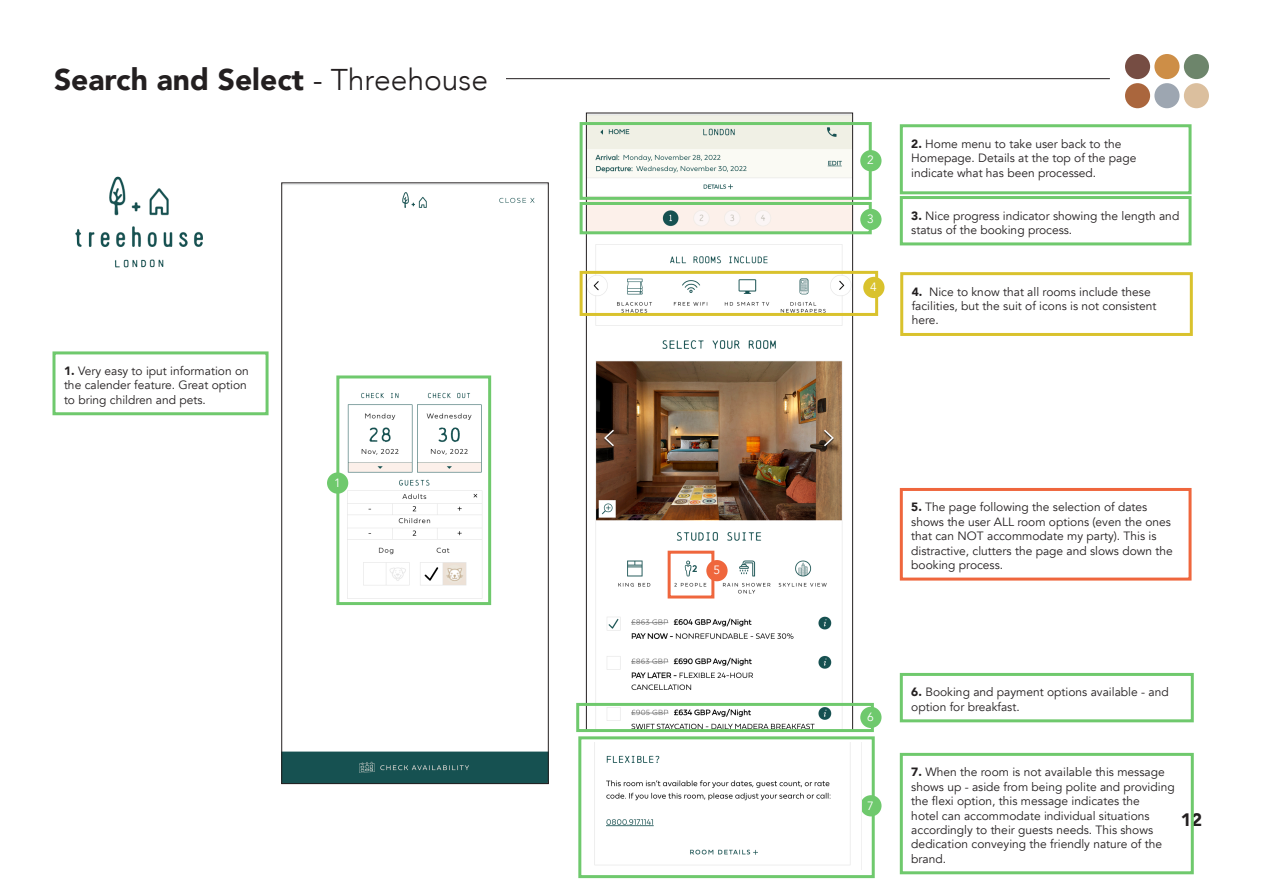
<style>
.page{position:relative;width:1263px;height:893px;background:#fff}
.page>*{position:absolute;margin:0;border:0;box-sizing:border-box;transform-origin:0 0}
.t1{font:900 30px "Avenir";color:#231f20}
.t2{font:900 18px "Avenir";color:#231f20}
.t3{font:12px/14.4px "Avenir";color:#231f20}
.t4{font:12px "Avenir";color:#fff}
.s1{font-weight:300}
.s2{font-weight:900}
</style>
<div class="page">
<div style="left:1184px;top:83px;width:25px;height:25px;background:#dbbf9e;border-radius:50%"></div>
<div style="left:1184px;top:54px;width:25px;height:25px;background:#6d856b;border-radius:50%"></div>
<div style="left:1154px;top:83px;width:25px;height:25px;background:#9da6b1;border-radius:50%"></div>
<div style="left:1154px;top:54px;width:25px;height:25px;background:#cd8e47;border-radius:50%"></div>
<div style="left:1125px;top:83px;width:25px;height:25px;background:#aa663d;border-radius:50%"></div>
<div style="left:1125px;top:54px;width:25px;height:25px;background:#764d43;border-radius:50%"></div>
<hr style="left:252px;top:78px;width:858px;height:1px;background:#231f20">
<div style="left:54px;top:60px;width:451px;height:47px;background:#fff"></div>
<img style="left:284px;top:192px;width:262px;height:590px">
<div style="left:282px;top:183px;width:266px;height:601px;border:1px solid #231f20"></div>
<img style="left:75px;top:176px;width:128px;height:92px">
<img style="left:588px;top:115px;width:263px;height:613px">
<div style="left:336px;top:375px;width:155px;height:230px;border:3px solid #6fc96d"></div>
<div style="left:900px;top:753px;width:294px;height:121px;border:3px solid #6fc96d"></div>
<div style="left:900px;top:673px;width:294px;height:49px;border:3px solid #6fc96d"></div>
<div style="left:900px;top:272px;width:293px;height:64px;border:3px solid #d9c22d"></div>
<div style="left:900px;top:488px;width:291px;height:93px;border:3px solid #ef663d"></div>
<div style="left:900px;top:124px;width:291px;height:70px;border:3px solid #6fc96d"></div>
<div style="left:900px;top:196px;width:291px;height:49px;border:3px solid #6fc96d"></div>
<div style="left:52px;top:351px;width:217px;height:64px;border:3px solid #6fc96d"></div>
<div style="left:578px;top:736px;width:297px;height:142px;border:3px solid #6fc96d"></div>
<div style="left:668px;top:551px;width:46px;height:47px;border:3px solid #ef663d"></div>
<div style="left:580px;top:202px;width:292px;height:32px;border:3px solid #6fc96d"></div>
<div style="left:580px;top:271px;width:298px;height:45px;border:3px solid #d9c22d"></div>
<div style="left:580px;top:122px;width:292px;height:78px;border:3px solid #6fc96d"></div>
<div style="left:327px;top:472px;width:21px;height:22px;background:#6fc96d;border-radius:50%"></div>
<div style="left:863px;top:277px;width:21px;height:21px;background:#d9c22d;border-radius:50%"></div>
<div style="left:706px;top:560px;width:22px;height:21px;background:#ef663d;border-radius:50%"></div>
<div style="left:860px;top:707px;width:21px;height:21px;background:#6fc96d;border-radius:50%"></div>
<div style="left:860px;top:150px;width:21px;height:21px;background:#6fc96d;border-radius:50%"></div>
<div style="left:860px;top:209px;width:21px;height:21px;background:#6fc96d;border-radius:50%"></div>
<div style="left:860px;top:795px;width:21px;height:21px;background:#6fc96d;border-radius:50%"></div>
<div style="left:576px;top:703px;width:298px;height:29px;border:3px solid #6fc96d"></div>
<img style="left:594px;top:742px;width:267px;height:123px">
<p class="t1" style="left:54px;top:53px;width:435px">Search and Select <span class="s1">- Threehouse</span></p>
<p class="t3" style="left:64px;top:364px;width:186px"><span class="s2">1.</span> Very easy to iput information on the calender feature. Great option to bring children and pets.</p>
<p class="t4" style="left:334px;top:475px;width:8px">1</p>
<p class="t4" style="left:713px;top:563px;width:8px">5</p>
<p class="t4" style="left:867px;top:153px;width:8px">2</p>
<p class="t4" style="left:867px;top:212px;width:8px">3</p>
<p class="t4" style="left:870px;top:280px;width:8px">4</p>
<p class="t3" style="left:911px;top:137px;width:227px"><span class="s2">2.</span> Home menu to take user back to the<br>Homepage. Details at the top of the page indicate what has been processed.</p>
<p class="t3" style="left:911px;top:208px;width:269px"><span class="s2">3.</span> Nice progress indicator showing the length and status of the booking process.</p>
<p class="t3" style="left:912px;top:285px;width:246px"><span class="s2">4.</span> Nice to know that all rooms include these facilities, but the suit of icons is not consistent here.</p>
<p class="t3" style="left:911px;top:500px;width:263px"><span class="s2">5.</span> The page following the selection of dates shows the user ALL room options (even the ones that can NOT accommodate my party). This is distractive, clutters the page and slows down the booking process.</p>
<p class="t4" style="left:867px;top:710px;width:8px">6</p>
<p class="t4" style="left:867px;top:798px;width:8px">7</p>
<p class="t3" style="left:911px;top:685px;width:259px"><span class="s2">6.</span> Booking and payment options available - and option for breakfast.</p>
<p class="t3" style="left:911px;top:765px;width:265px"><span class="s2">7.</span> When the room is not available this message shows up - aside from being polite and providing the flexi option, this message indicates the<br>hotel can accommodate individual situations accordingly to their guests needs. This shows dedication conveying the friendly nature of the brand.</p>
<h2 class="t2" style="left:1181px;top:804px;width:23px">12</h2>
</div>
